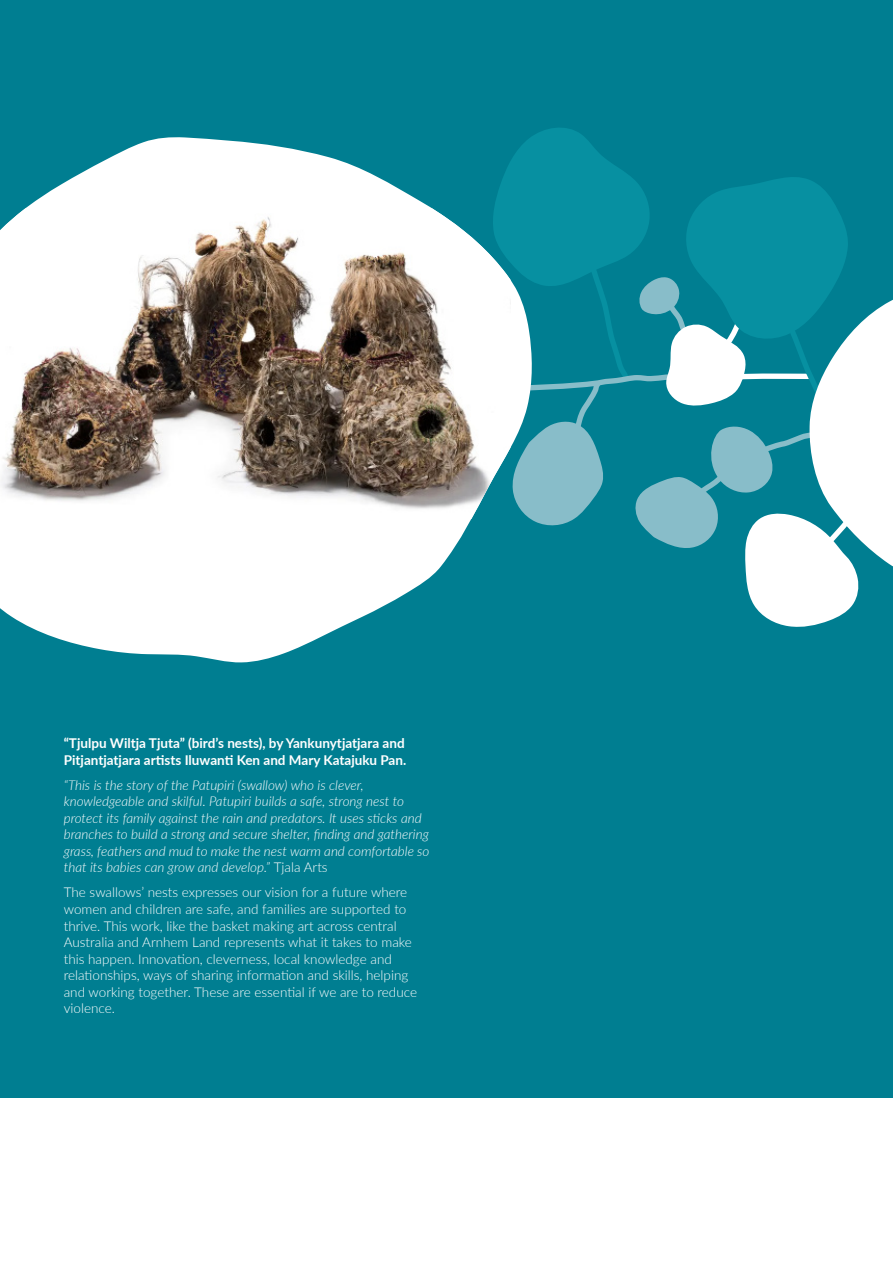
<style>
.page{position:relative;width:893px;height:1263px;background:#fff}
.page>*{position:absolute;margin:0;border:0;box-sizing:border-box;transform-origin:0 0}
.t1{font:300 13.5px/16.5px "Lato";color:#fff}
.t2{font:italic 300 13.5px/16.5px "Lato";color:#fff}
.t3{font:700 13.5px/16.5px "Lato";color:#fff}
.s1{font-style:normal}
</style>
<div class="page">
<div style="left:0;top:0;width:893px;height:1097px;background:#007e91"></div>
<svg style="left:532px;top:128px;width:361px;height:499px"></svg>
<svg style="left:0;top:137px;width:533px;height:526px;fill:#fff"></svg>
<img style="left:0;top:208px;width:510px;height:311px">
<p class="t3" style="left:64px;top:735px;width:344px">“Tjulpu Wiltja Tjuta” (bird’s nests), by Yankunytjatjara and<br>Pitjantjatjara artists Iluwanti Ken and Mary Katajuku Pan.</p>
<p class="t2" style="left:64px;top:776px;width:367px">“This is the story of the Patupiri (swallow) who is clever, knowledgeable and skilful. Patupiri builds a safe, strong nest to protect its family against the rain and predators. It uses sticks and branches to build a strong and secure shelter, finding and gathering grass, feathers and mud to make the nest warm and comfortable so that its babies can grow and develop.” <span class="s1">Tjala Arts</span></p>
<p class="t1" style="left:64px;top:884px;width:355px">The swallows’ nests expresses our vision for a future where women and children are safe, and families are supported to thrive. This work, like the basket making art across central Australia and Arnhem Land represents what it takes to make this happen. Innovation, cleverness, local knowledge and relationships, ways of sharing information and skills, helping and working together. These are essential if we are to reduce violence.</p>
</div>
